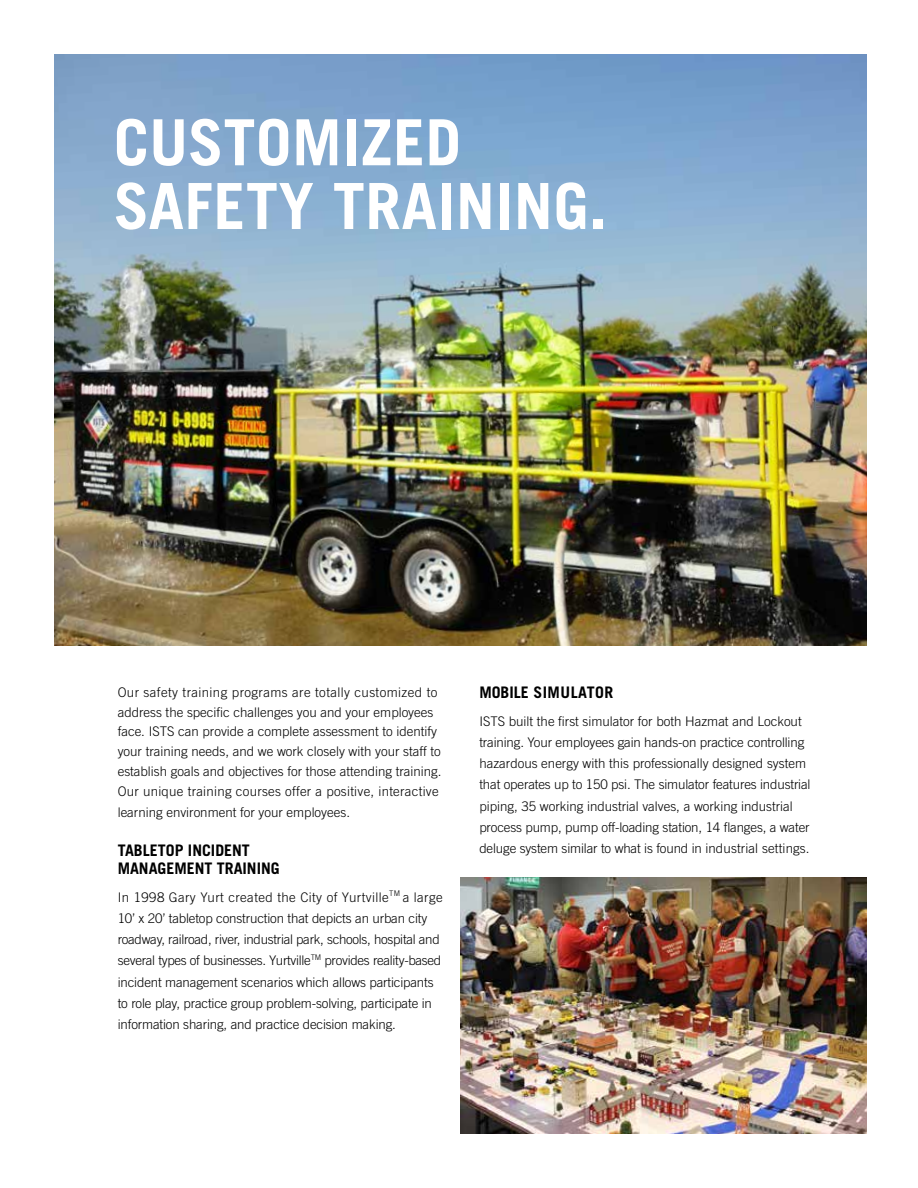
<style>
.page{position:relative;width:918px;height:1188px;background:#fff}
.page>*{position:absolute;margin:0;border:0;box-sizing:border-box;transform-origin:0 0}
.t1{font:700 63.75px/63.8px "Trade Gothic";letter-spacing:.01em;color:#fff}
.t2{font:700 15.9px/18.6px "Trade Gothic";color:#000}
.t3{font:700 15.9px "Trade Gothic";letter-spacing:.03em;color:#000}
.t4{font:300 13.35px/21.3px "Trade Gothic";color:#000}
</style>
<div class="page">
<img style="left:460px;top:877px;width:406px;height:257px">
<img style="left:54px;top:54px;width:813px;height:591px">
<h1 class="t1" style="left:114px;top:110px;width:495px">CUSTOMIZED<br>SAFETY TRAINING.</h1>
<p class="t4" style="left:118px;top:682px;width:325px;line-height:20px">Our safety training programs are totally customized to address the specific challenges you and your employees face. ISTS can provide a complete assessment to identify your training needs, and we work closely with your staff to establish goals and objectives for those attending training.<br>Our unique training courses offer a positive, interactive</p>
<p class="t4" style="left:118px;top:802px;width:234px">learning environment for your employees.</p>
<p class="t2" style="left:118px;top:841px;width:164px">TABLETOP INCIDENT<br>MANAGEMENT TRAINING</p>
<p class="t4" style="left:118px;top:886px;width:327px">In 1998 Gary Yurt created the City of Yurtville<sup>TM</sup> a large 10’ x 20’ tabletop construction that depicts an urban city roadway, railroad, river, industrial park, schools, hospital and several types of businesses. Yurtville<sup>TM</sup> provides reality-based incident management scenarios which allows participants to role play, practice group problem-solving, participate in information sharing, and practice decision making.</p>
<p class="t3" style="left:479px;top:683px;width:135px">MOBILE SIMULATOR</p>
<p class="t4" style="left:479px;top:710px;width:333px">ISTS built the first simulator for both Hazmat and Lockout training. Your employees gain hands-on practice controlling hazardous energy with this professionally designed system that operates up to 150 psi. The simulator features industrial piping, 35 working industrial valves, a working industrial process pump, pump off-loading station, 14 flanges, a water deluge system similar to what is found in industrial settings.</p>
</div>
